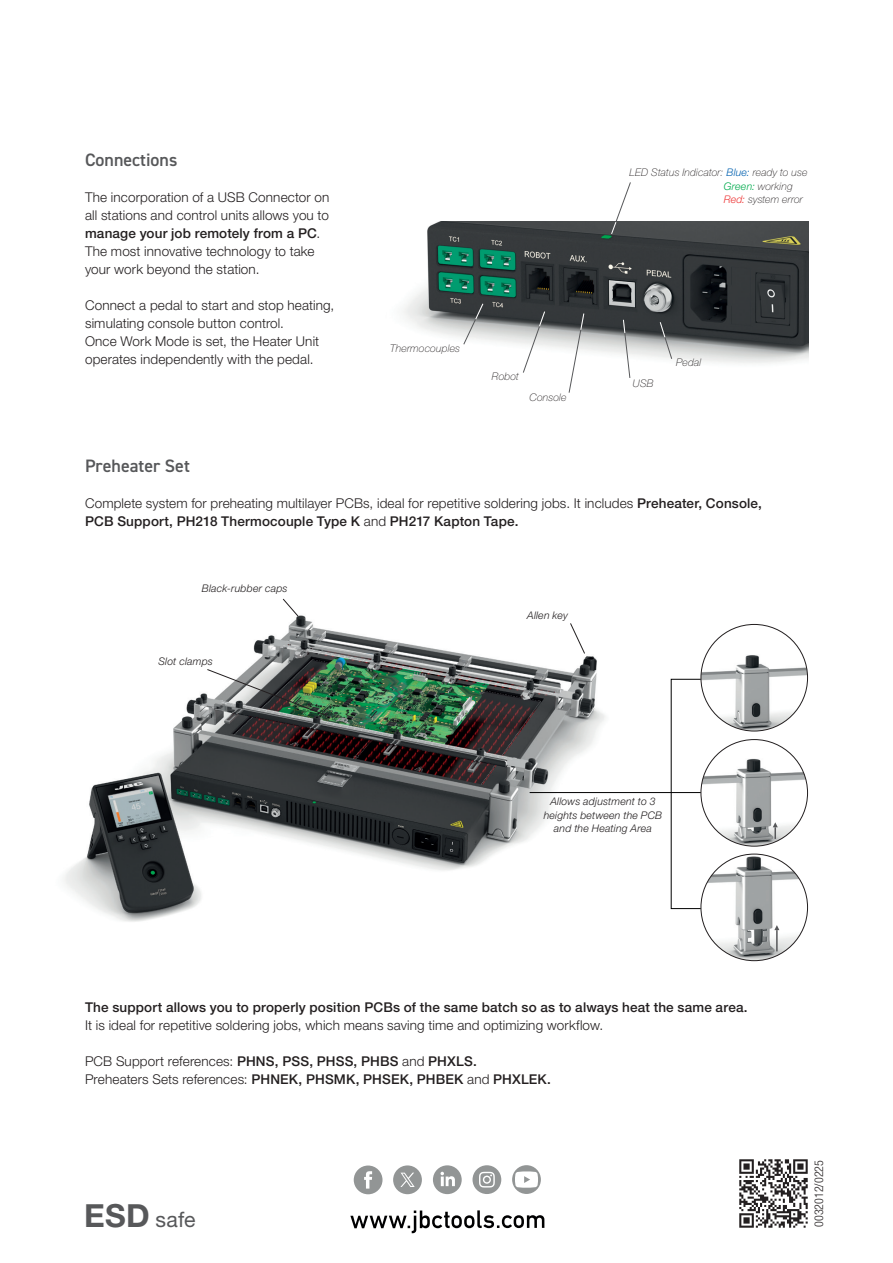
<style>
.page{position:relative;width:893px;height:1263px;background:#fff}
.page>*{position:absolute;margin:0;border:0;box-sizing:border-box;transform-origin:0 0}
.t1{font:21.3px "Helvetica Neue LT Std";color:#57585a}
.t2{font:600 18px "DIN2014";color:#57585a}
.t3{font:300 13.5px/18px "Helvetica Neue LT Std";letter-spacing:.01em;color:#231f20;text-align:justify}
.t4{font:500 13.5px/18px "Helvetica Neue LT Std";letter-spacing:.01em;color:#231f20}
.t5{font:300 condensed 12px "Helvetica Neue LT Std";color:#231f20}
.t6{font:italic 100 10.5px "Helvetica Neue LT Std";letter-spacing:.015em;color:#231f20}
.t7{font:italic 300 10.5px/13.5px "Helvetica Neue LT Std";letter-spacing:.02em;color:#231f20;text-align:center}
.s1{font-weight:500}
.s2{font-weight:300;color:#0462b0}
.s3{font-weight:300;color:#00ab4d}
.s4{font-weight:300;color:#ee3636}
.s5{font-weight:300}
.s6{font-weight:700;font-size:31.8px}
</style>
<div class="page">
<img style="left:701px;top:624px;width:106px;height:107px;border-radius:53px">
<img style="left:701px;top:739px;width:106px;height:107px;border-radius:53px">
<img style="left:701px;top:854px;width:106px;height:107px;border-radius:53px">
<img style="left:403px;top:222px;width:405px;height:171px">
<img style="left:64px;top:599px;width:597px;height:323px">
<hr style="left:776px;top:930px;width:2px;height:21px;background:#57585a">
<svg style="left:773px;top:822px;width:5px;height:17px"></svg>
<svg style="left:774px;top:925px;width:5px;height:5px"></svg>
<hr style="left:530px;top:792px;width:171px;height:1px;background:#000">
<svg style="left:283px;top:598px;width:16px;height:19px"></svg>
<svg style="left:570px;top:623px;width:15px;height:31px"></svg>
<img style="left:207px;top:669px;width:120px;height:47px">
<svg style="left:523px;top:311px;width:22px;height:62px"></svg>
<svg style="left:569px;top:313px;width:15px;height:80px"></svg>
<svg style="left:623px;top:319px;width:7px;height:59px"></svg>
<svg style="left:611px;top:182px;width:20px;height:52px"></svg>
<svg style="left:660px;top:322px;width:12px;height:37px"></svg>
<svg style="left:463px;top:303px;width:20px;height:42px"></svg>
<img style="left:740px;top:1160px;width:68px;height:68px">
<svg style="left:512px;top:1165px;width:29px;height:29px"></svg>
<svg style="left:433px;top:1165px;width:29px;height:29px"></svg>
<svg style="left:354px;top:1165px;width:28px;height:29px"></svg>
<svg style="left:472px;top:1165px;width:29px;height:29px"></svg>
<svg style="left:393px;top:1165px;width:29px;height:29px"></svg>
<svg style="left:350px;top:1210px;width:194px;height:23px"></svg>
<p class="t2" style="left:85px;top:148px;width:94px">Connections</p>
<p class="t3" style="left:85px;top:188px;width:246px">The incorporation of a USB Connector on all stations and control units allows you to <span class="s1">manage your job remotely from a PC</span>.</p>
<p class="t3" style="left:85px;top:242px;width:231px">The most innovative technology to take</p>
<p class="t3" style="left:85px;top:260px;width:176px">your work beyond the station.</p>
<p class="t3" style="left:85px;top:296px;width:251px">Connect a pedal to start and stop heating, simulating console button control.</p>
<p class="t3" style="left:85px;top:332px;width:236px">Once Work Mode is set, the Heater Unit</p>
<p class="t3" style="left:85px;top:350px;width:230px">operates independently with the pedal.</p>
<p class="t6" style="left:390px;top:342px;width:72px">Thermocouples</p>
<p class="t6" style="left:492px;top:371px;width:29px">Robot</p>
<p class="t6" style="left:529px;top:391px;width:39px">Console</p>
<p class="t6" style="left:630px;top:166px;width:179px">LED Status Indicator: <span class="s2">Blue:</span> ready to use</p>
<p class="t6" style="left:724px;top:180px;width:71px"><span class="s3">Green:</span> working</p>
<p class="t6" style="left:724px;top:193px;width:81px"><span class="s4">Red:</span> system error</p>
<p class="t6" style="left:633px;top:377px;width:22px">USB</p>
<p class="t6" style="left:676px;top:357px;width:27px">Pedal</p>
<p class="t2" style="left:85px;top:454px;width:106px">Preheater Set</p>
<p class="t3" style="left:85px;top:494px;width:678px">Complete system for preheating multilayer PCBs, ideal for repetitive soldering jobs. It includes <span class="s1">Preheater, Console,</span></p>
<p class="t4" style="left:85px;top:512px;width:435px">PCB Support, PH218 Thermocouple Type K <span class="s5">and</span> PH217 Kapton Tape.</p>
<p class="t7" style="left:202px;top:582px;width:87px">Black-rubber caps</p>
<p class="t7" style="left:158px;top:654px;width:56px">Slot clamps</p>
<p class="t7" style="left:527px;top:609px;width:42px">Allen key</p>
<p class="t7" style="left:544px;top:795px;width:120px">Allows adjustment to 3 heights between the PCB and the Heating Area</p>
<p class="t4" style="left:85px;top:998px;width:664px">The support allows you to properly position PCBs of the same batch so as to always heat the same area.<br><span class="s5">It is ideal for repetitive soldering jobs, which means saving time and optimizing workflow.</span></p>
<p class="t3" style="left:85px;top:1052px;width:393px">PCB Support references: <span class="s1">PHNS, PSS, PHSS, PHBS</span> and <span class="s1">PHXLS.</span></p>
<p class="t4" style="left:85px;top:1070px;width:467px"><span class="s5">Preheaters Sets references:</span> PHNEK, PHSMK, PHSEK, PHBEK <span class="s5">and</span> PHXLEK.</p>
<p class="t1" style="left:84px;top:1207px;width:113px"><span class="s6">ESD</span> safe</p>
<p class="t5" style="left:812px;top:1227px;width:68px;rotate:-90deg">0032012/0225</p>
</div>
